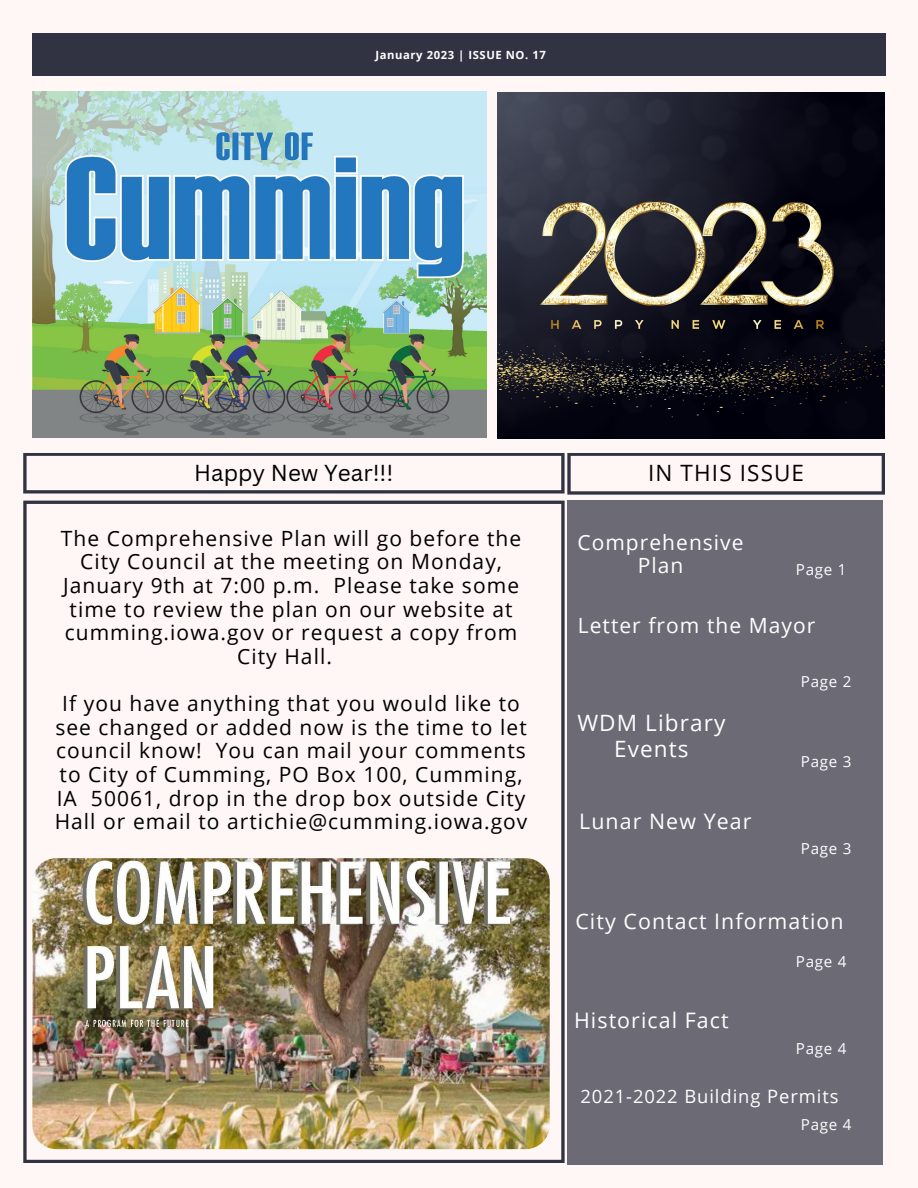
<style>
.page{position:relative;width:918px;height:1188px;background:#fff6f6}
.page>*{position:absolute;margin:0;border:0;box-sizing:border-box;transform-origin:0 0}
.t1{font:22.5px/25.8px "Open Sans";letter-spacing:.05em;color:#fff;text-align:center}
.t2{font:22.5px "Canva Sans";color:#000}
.t3{font:22.5px "Open Sans";letter-spacing:.05em;color:#050000}
.t4{font:21.3px "Open Sans";letter-spacing:.05em;color:#fff}
.t5{font:21px/23.7px "Open Sans";letter-spacing:.05em;color:#000;text-align:center}
.t6{font:21px/23.7px "Open Sans";letter-spacing:.05em;color:#fff;text-align:center}
.t7{font:18.45px "Open Sans";letter-spacing:.05em;color:#fff}
.t8{font:15.15px "Open Sans";letter-spacing:.05em;color:#fff}
.t9{font:700 11.25px "Open Sans";letter-spacing:.05em;color:#fff}
</style>
<div class="page">
<div style="left:32px;top:34px;width:853px;height:42px;background:#313342"></div>
<img style="left:32px;top:92px;width:455px;height:345px">
<div style="left:567px;top:501px;width:316px;height:664px;background:#6b6a75"></div>
<svg style="left:23px;top:501px;width:541px;height:662px"></svg>
<img style="left:32px;top:858px;width:518px;height:291px;border-radius:24px">
<svg style="left:23px;top:453px;width:862px;height:42px"></svg>
<img style="left:497px;top:93px;width:387px;height:345px">
<p class="t9" style="left:376px;top:47px;width:172px">January 2023 | ISSUE NO. 17</p>
<p class="t2" style="left:194px;top:457px;width:201px">Happy New Year!!!</p>
<p class="t3" style="left:648px;top:457px;width:157px">IN THIS ISSUE</p>
<p class="t5" style="left:61px;top:526px;width:462px">The Comprehensive Plan will go before the</p>
<p class="t5" style="left:80px;top:549px;width:424px">City Council at the meeting on Monday,</p>
<p class="t5" style="left:63px;top:573px;width:458px">January 9th at 7:00 p.m. Please take some</p>
<p class="t5" style="left:70px;top:597px;width:445px">time to review the plan on our website at</p>
<p class="t5" style="left:65px;top:620px;width:454px">cumming.iowa.gov or request a copy from</p>
<p class="t5" style="left:237px;top:644px;width:96px">City Hall.</p>
<p class="t5" style="left:55px;top:691px;width:474px">If you have anything that you would like to see changed or added now is the time to let council know! You can mail your comments to City of Cumming, PO Box 100, Cumming, IA 50061, drop in the drop box outside City Hall or email to artichie@cumming.iowa.gov</p>
<p class="t6" style="left:577px;top:530px;width:168px">Comprehensive<br>Plan</p>
<p class="t8" style="left:796px;top:558px;width:52px">Page 1</p>
<p class="t6" style="left:578px;top:613px;width:239px">Letter from the Mayor</p>
<p class="t1" style="left:577px;top:709px;width:150px">WDM Library<br>Events</p>
<p class="t4" style="left:579px;top:806px;width:174px">Lunar New Year</p>
<p class="t8" style="left:801px;top:671px;width:52px">Page 2</p>
<p class="t8" style="left:801px;top:751px;width:52px">Page 3</p>
<p class="t8" style="left:801px;top:838px;width:52px">Page 3</p>
<p class="t4" style="left:575px;top:906px;width:270px">City Contact Information</p>
<p class="t8" style="left:796px;top:950px;width:52px">Page 4</p>
<p class="t4" style="left:574px;top:1005px;width:156px">Historical Fact</p>
<p class="t8" style="left:796px;top:1038px;width:52px">Page 4</p>
<p class="t7" style="left:581px;top:1083px;width:260px">2021-2022 Building Permits</p>
<p class="t8" style="left:801px;top:1114px;width:52px">Page 4</p>
</div>
